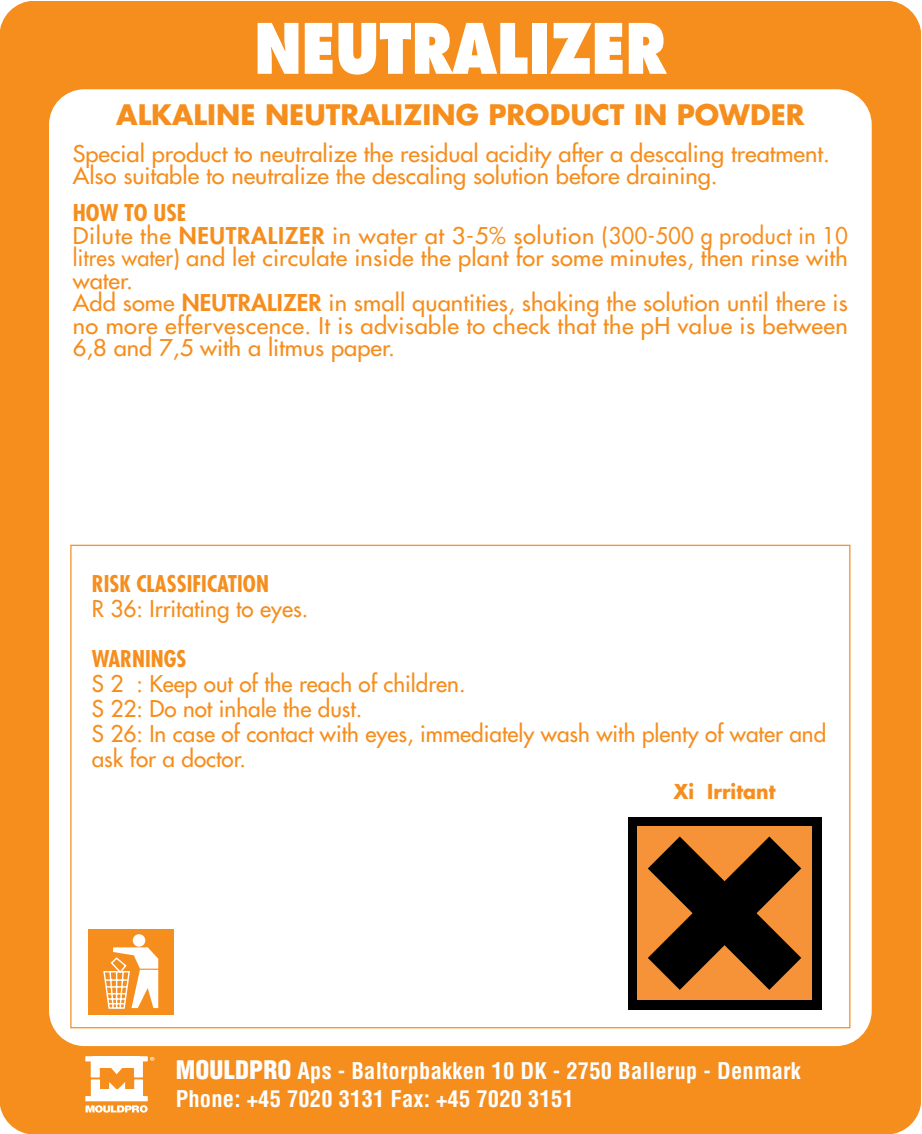
<style>
.page{position:relative;width:922px;height:1134px;background:#fff}
.page>*{position:absolute;margin:0;border:0;box-sizing:border-box;transform-origin:0 0}
.t1{font:800 67.5px "Futura";color:#fff;scale:.8 1}
.t2{font:700 27.5px "Futura";color:#f68e1e}
.t3{font:22.5px/22.5px "Futura";color:#f68e1e;scale:1.05 1}
.t4{font:22.5px/25px "Futura";color:#f68e1e}
.t5{font:700 condensed 22.5px/27.5px "Helvetica";letter-spacing:.01em;color:#fff}
.t6{font:700 condensed 22.5px "Futura";color:#f68e1e}
.t7{font:700 20px "Futura";color:#f68e1e;scale:.95 1}
.s1{font-weight:700;font-stretch:condensed}
.s2{font-weight:800}
.s3{font-weight:900;font-size:25px}
</style>
<div class="page">
<div style="left:0;top:1px;width:920px;height:1133px;background:#f68e1e;border-radius:35px"></div>
<svg style="left:86px;top:1105px;width:56px;height:7px"></svg>
<svg style="left:140px;top:1105px;width:8px;height:7px"></svg>
<svg style="left:150px;top:1057px;width:4px;height:4px"></svg>
<div style="left:85px;top:1056px;width:63px;height:5px;background:#fff"></div>
<div style="left:91px;top:1079px;width:9px;height:19px;background:#fff"></div>
<div style="left:91px;top:1059px;width:9px;height:18px;background:#fff"></div>
<div style="left:134px;top:1079px;width:9px;height:19px;background:#fff"></div>
<div style="left:134px;top:1059px;width:9px;height:18px;background:#fff"></div>
<div style="left:93px;top:1056px;width:47px;height:12px;background:#fff"></div>
<div style="left:95px;top:1090px;width:44px;height:7px;background:#fff"></div>
<svg style="left:111px;top:1068px;width:11px;height:6px"></svg>
<svg style="left:109px;top:1082px;width:16px;height:8px"></svg>
<div style="left:85px;top:1096px;width:63px;height:5px;background:#fff"></div>
<div style="left:49px;top:89px;width:822px;height:957px;background:#fff;border-radius:35px"></div>
<div style="left:627px;top:817px;width:194px;height:192px;background:#000"></div>
<div style="left:637px;top:826px;width:174px;height:174px;background:#f69238"></div>
<svg style="left:648px;top:836px;width:153px;height:154px"></svg>
<div style="left:88px;top:929px;width:85px;height:85px;background:#f68e1e"></div>
<div style="left:133px;top:934px;width:12px;height:13px;background:#fff;border-radius:50%"></div>
<svg style="left:103px;top:947px;width:55px;height:62px"></svg>
<h1 class="t1" style="left:254px;top:19px;width:516px">NEUTRALIZER</h1>
<p class="t2" style="left:116px;top:102px;width:689px">ALKALINE NEUTRALIZING PRODUCT IN POWDER</p>
<p class="t3" style="left:73px;top:144px;width:722px">Special product to neutralize the residual acidity after a descaling treatment.<br>Also suitable to neutralize the descaling solution before draining.</p>
<p class="t3" style="left:73px;top:203px;width:739px"><span class="s1">HOW TO USE<br></span>Dilute the <span class="s2">NEUTRALIZER</span> in water at 3-5% solution (300-500 g product in 10 litres water) and let circulate inside the plant for some minutes, then rinse with water.<br>Add some <span class="s2">NEUTRALIZER</span> in small quantities, shaking the solution until there is no more effervescence. It is advisable to check that the pH value is between 6,8 and 7,5 with a litmus paper.</p>
<p class="t6" style="left:92px;top:573px;width:179px">RISK CLASSIFICATION</p>
<p class="t4" style="left:92px;top:597px;width:218px">R 36: Irritating to eyes.</p>
<p class="t6" style="left:92px;top:648px;width:96px">WARNINGS</p>
<p class="t4" style="left:92px;top:672px;width:735px">S 2 : Keep out of the reach of children.<br>S 22: Do not inhale the dust.<br>S 26: In case of contact with eyes, immediately wash with plenty of water and ask for a doctor.</p>
<p class="t7" style="left:673px;top:783px;width:109px">Xi Irritant</p>
<p class="t5" style="left:176px;top:1059px;width:626px"><span class="s3">MOULDPRO</span> Aps - Baltorpbakken 10 DK - 2750 Ballerup - Denmark<br>Phone: +45 7020 3131 Fax: +45 7020 3151</p>
</div>
